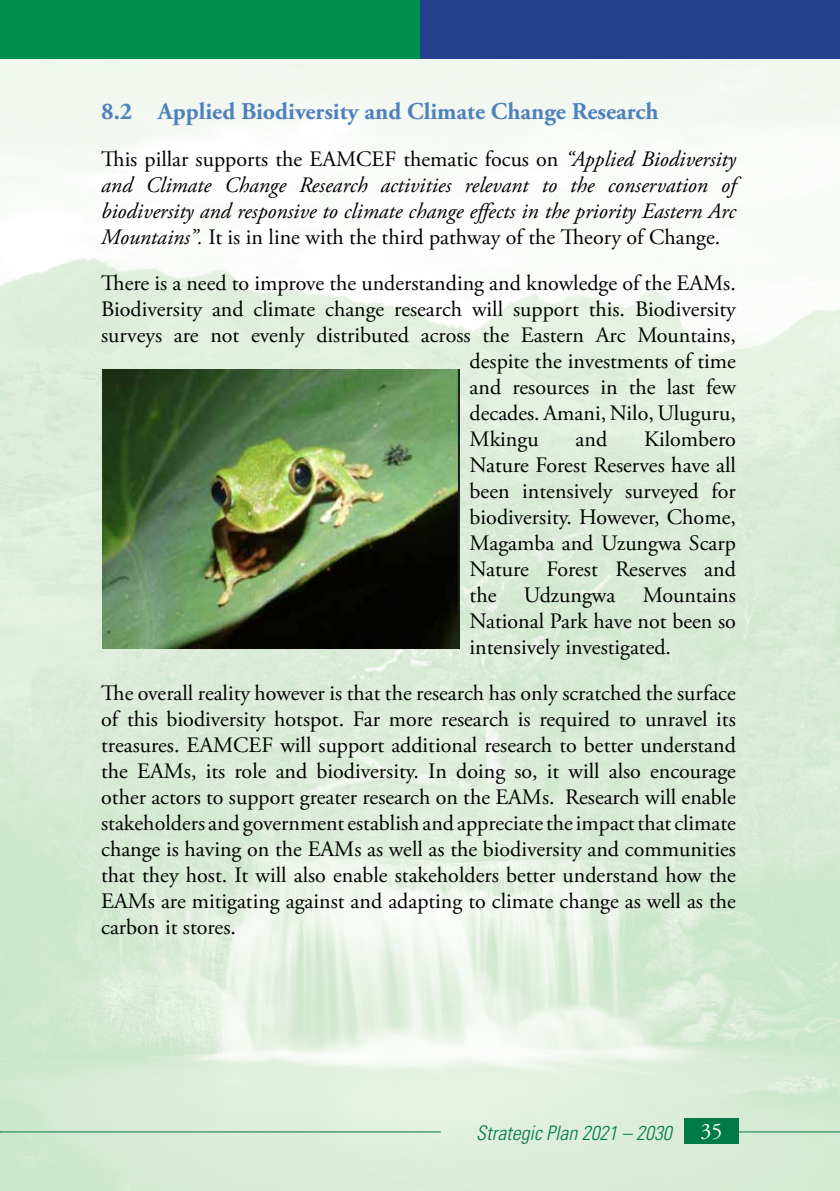
<style>
.page{position:relative;width:840px;height:1191px;background:#fff}
.page>*{position:absolute;margin:0;border:0;box-sizing:border-box;transform-origin:0 0}
.t1{font:700 24px "Adobe Garamond Pro";color:#4f81bd}
.t2{font:22px/26px "Adobe Garamond Pro";color:#000;text-align:justify}
.t3{font:italic 22px/26px "Adobe Garamond Pro";color:#000;text-align:justify}
.t4{font:22px "Adobe Garamond Pro";color:#fff}
.t5{font:italic 300 condensed 20px "Univers";color:#007a48}
.s1{font-style:normal}
</style>
<div class="page">
<img style="left:0;top:59px;width:839px;height:1132px">
<hr style="left:0;top:1131px;width:440px;height:1px;background:#007a48">
<hr style="left:729px;top:1131px;width:110px;height:1px;background:#007a48">
<div style="left:684px;top:1118px;width:54px;height:25px;background:#007a48"></div>
<div style="left:0;top:0;width:420px;height:59px;background:#00904d"></div>
<div style="left:420px;top:0;width:419px;height:59px;background:#25408f"></div>
<img style="left:102px;top:369px;width:357px;height:279px">
<p class="t1" style="left:101px;top:98px;width:558px">8.2 Applied Biodiversity and Climate Change Research</p>
<p class="t3" style="left:101px;top:146px;width:636px"><span class="s1">This pillar supports the EAMCEF thematic focus on</span> “Applied Biodiversity and Climate Change Research activities relevant to the conservation of biodiversity and responsive to climate change effects in the priority Eastern Arc Mountains”. <span class="s1">It is in line with the third pathway of the Theory of Change.</span></p>
<p class="t2" style="left:101px;top:270px;width:635px">There is a need to improve the understanding and knowledge of the EAMs.</p>
<p class="t2" style="left:101px;top:296px;width:636px">Biodiversity and climate change research will support this. Biodiversity</p>
<p class="t2" style="left:101px;top:322px;width:636px">surveys are not evenly distributed across the Eastern Arc Mountains,</p>
<p class="t2" style="left:469px;top:348px;width:268px">despite the investments of time</p>
<p class="t2" style="left:469px;top:374px;width:267px">and resources in the last few</p>
<p class="t2" style="left:469px;top:400px;width:268px">decades. Amani, Nilo, Uluguru,</p>
<p class="t2" style="left:469px;top:426px;width:70px">Mkingu</p>
<p class="t2" style="left:575px;top:426px;width:33px">and</p>
<p class="t2" style="left:469px;top:426px;width:268px;text-indent:174px">Kilombero Nature Forest Reserves have all been intensively surveyed for biodiversity. However, Chome, Magamba and Uzungwa Scarp Nature Forest Reserves and the Udzungwa Mountains National Park have not been so intensively investigated.</p>
<p class="t2" style="left:101px;top:680px;width:636px">The overall reality however is that the research has only scratched the surface of this biodiversity hotspot. Far more research is required to unravel its treasures. EAMCEF will support additional research to better understand the EAMs, its role and biodiversity. In doing so, it will also encourage other actors to support greater research on the EAMs. Research will enable stakeholders and government establish and appreciate the impact that climate change is having on the EAMs as well as the biodiversity and communities that they host. It will also enable stakeholders better understand how the EAMs are mitigating against and adapting to climate change as well as the carbon it stores.</p>
<p class="t5" style="left:476px;top:1121px;width:197px">Strategic Plan 2021 – 2030</p>
<p class="t4" style="left:700px;top:1117px;width:23px">35</p>
</div>
